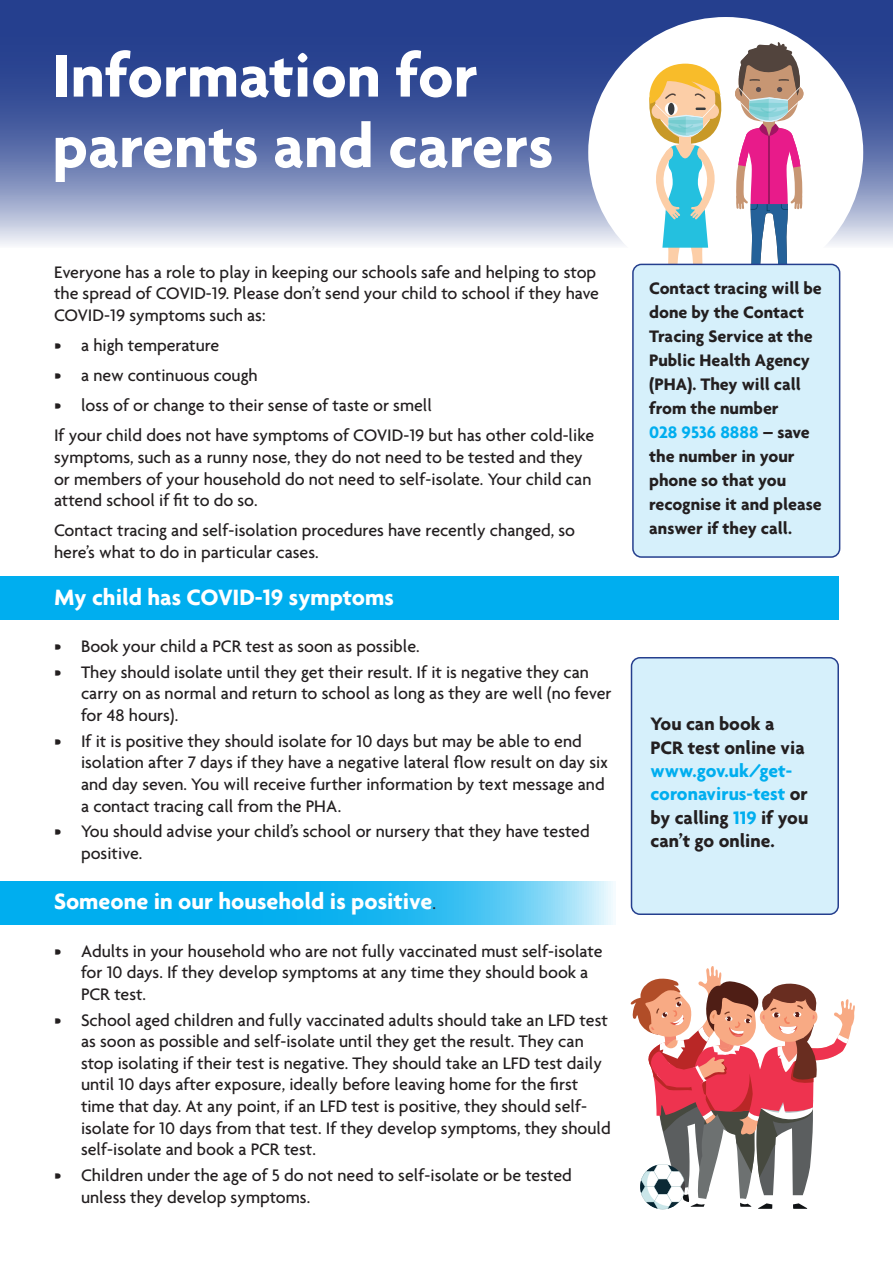
<style>
.page{position:relative;width:893px;height:1263px;background:#fff}
.page>*{position:absolute;margin:0;border:0;box-sizing:border-box;transform-origin:0 0}
.t1{font:700 64.5px/70.5px "Agenda";color:#fff}
.t2{font:700 24px "Agenda";color:#fff}
.t3{font:700 19.5px/23.4px "Agenda";color:#231f20}
.t4{font:500 18px/21.6px "Agenda";color:#231f20}
.t5{font:700 18px/24px "Agenda";color:#231f20}
.s1{font-weight:500;font-size:18px;color:#231f20}
.s2{color:#00aeef}
</style>
<div class="page">
<svg style="left:0;top:881px;width:613px;height:44px;background:#28baf1"></svg>
<svg style="left:0;top:0;width:893px;height:245px;background:#596da9"></svg>
<div style="left:588px;top:17px;width:275px;height:271px;background:#fff;border-radius:50%"></div>
<svg style="left:631px;top:966px;width:224px;height:243px"></svg>
<div style="left:0;top:576px;width:839px;height:44px;background:#00aeef"></div>
<div style="left:631px;top:658px;width:207px;height:256px;background:#d6f0fb;border-radius:9px"></div>
<div style="left:631px;top:657px;width:208px;height:258px;border:2px solid #253f8e;border-radius:9px"></div>
<svg style="left:644px;top:64px;width:77px;height:200px"></svg>
<svg style="left:735px;top:42px;width:69px;height:222px"></svg>
<div style="left:633px;top:264px;width:207px;height:293px;background:#d6f0fb;border-radius:9px"></div>
<div style="left:632px;top:264px;width:208px;height:294px;border:2px solid #253f8e;border-radius:9px"></div>
<p class="t1" style="left:52px;top:39px;width:502px">Information for parents and carers</p>
<p class="t4" style="left:54px;top:261px;width:547px">Everyone has a role to play in keeping our schools safe and helping to stop the spread of COVID-19. Please don’t send your child to school if they have<br>COVID-19 symptoms such as:</p>
<p class="t4" style="left:54px;top:334px;width:167px">• a high temperature</p>
<p class="t4" style="left:54px;top:364px;width:205px">• a new continuous cough</p>
<p class="t4" style="left:54px;top:394px;width:380px">• loss of or change to their sense of taste or smell</p>
<p class="t4" style="left:54px;top:424px;width:542px">If your child does not have symptoms of COVID-19 but has other cold-like symptoms, such as a runny nose, they do not need to be tested and they or members of your household do not need to self-isolate. Your child can attend school if fit to do so.</p>
<p class="t4" style="left:54px;top:519px;width:523px">Contact tracing and self-isolation procedures have recently changed, so here’s what to do in particular cases.</p>
<p class="t2" style="left:54px;top:582px;width:341px">My child has COVID-19 symptoms</p>
<p class="t4" style="left:54px;top:635px;width:367px">• Book your child a PCR test as soon as possible.</p>
<p class="t4" style="left:81px;top:661px;width:532px;text-indent:-27px">• They should isolate until they get their result. If it is negative they can carry on as normal and return to school as long as they are well (no fever for 48 hours).</p>
<p class="t4" style="left:81px;top:730px;width:529px;text-indent:-27px">• If it is positive they should isolate for 10 days but may be able to end isolation after 7 days if they have a negative lateral flow result on day six and day seven. You will receive further information by text message and a contact tracing call from the PHA.</p>
<p class="t4" style="left:81px;top:820px;width:510px;text-indent:-27px">• You should advise your child’s school or nursery that they have tested positive.</p>
<p class="t2" style="left:54px;top:887px;width:383px">Someone in our household is positive<span class="s1">.</span></p>
<p class="t4" style="left:81px;top:939px;width:523px;text-indent:-27px">• Adults in your household who are not fully vaccinated must self-isolate for 10 days. If they develop symptoms at any time they should book a<br>PCR test.</p>
<p class="t4" style="left:81px;top:1008px;width:531px;text-indent:-27px">• School aged children and fully vaccinated adults should take an LFD test as soon as possible and self-isolate until they get the result. They can stop isolating if their test is negative. They should take an LFD test daily until 10 days after exposure, ideally before leaving home for the first time that day. At any point, if an LFD test is positive, they should self&shy;isolate for 10 days from that test. If they develop symptoms, they should self-isolate and book a PCR test.</p>
<p class="t4" style="left:81px;top:1164px;width:492px;text-indent:-27px">• Children under the age of 5 do not need to self-isolate or be tested unless they develop symptoms.</p>
<p class="t5" style="left:649px;top:276px;width:174px">Contact tracing will be done by the Contact<br>Tracing Service at the<br>Public Health Agency (PHA). They will call from the number</p>
<p class="t5" style="left:649px;top:420px;width:174px"><span class="s2">028 9536 8888</span> – save the number in your phone so that you recognise it and please answer if they call.</p>
<p class="t3" style="left:651px;top:712px;width:159px">You can book a<br>PCR test online via <span class="s2">www.gov.uk/get&shy;coronavirus-test</span> or by calling <span class="s2">119</span> if you can’t go online.</p>
</div>
